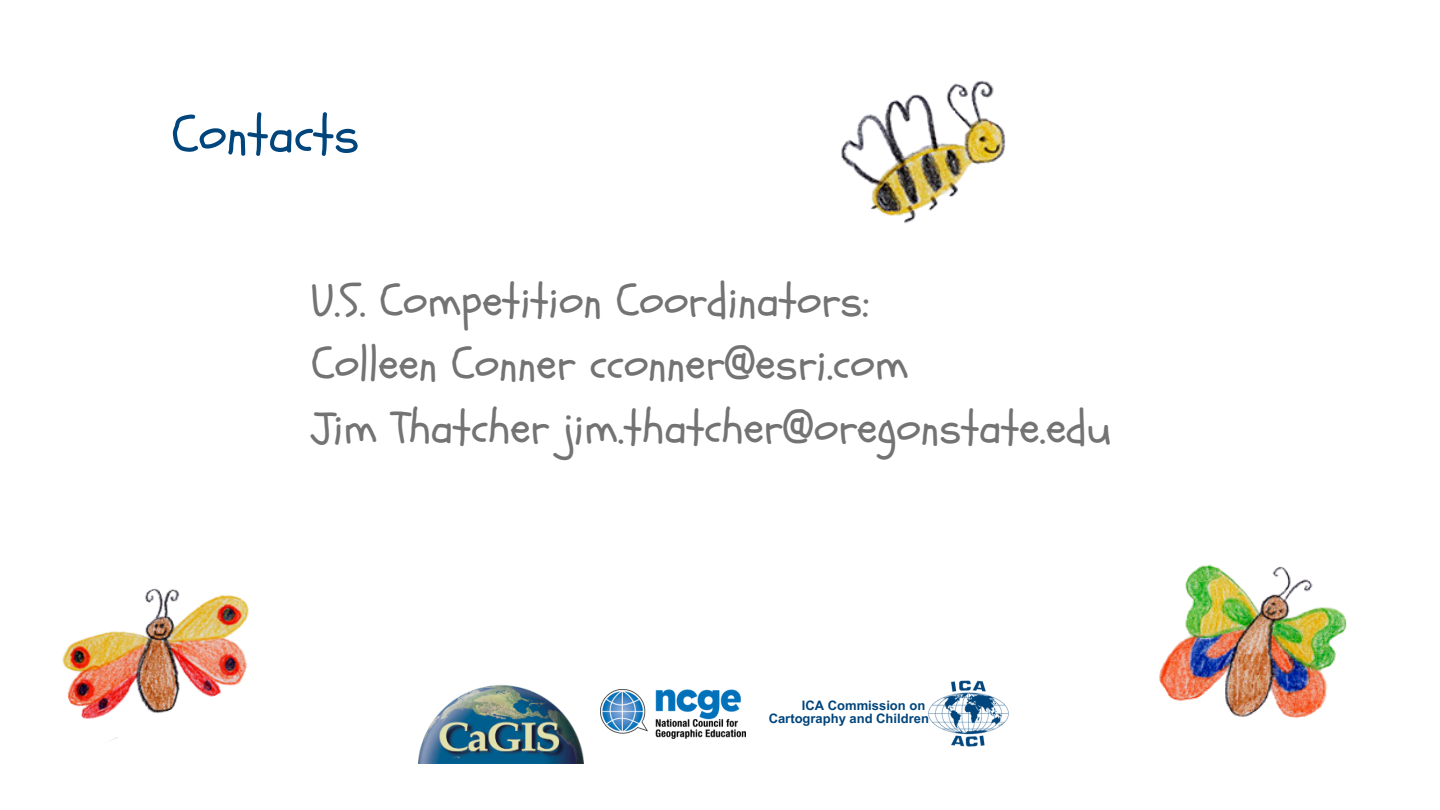
<style>
.page{position:relative;width:1440px;height:810px;background:#fff}
.page>*{position:absolute;margin:0;border:0;box-sizing:border-box;transform-origin:0 0}
.t1{font:52.8px "Schoolbell";color:#00457c}
.t2{font:46px/63.8px "Schoolbell";color:#737373}
.t3{font:700 13px "Arial MT Pro";color:#00457c}
</style>
<div class="page">
<img style="left:62px;top:588px;width:187px;height:154px">
<img style="left:841px;top:80px;width:165px;height:143px">
<img style="left:1159px;top:564px;width:188px;height:154px">
<img style="left:600px;top:690px;width:145px;height:48px">
<img style="left:929px;top:680px;width:79px;height:67px">
<img style="left:418px;top:684px;width:165px;height:79px">
<p class="t1" style="left:172px;top:100px;width:189px">Contacts</p>
<h1 class="t2" style="left:312px;top:270px;width:559px">U.S. Competition Coordinators:</h1>
<p class="t2" style="left:312px;top:333px;width:801px">Colleen Conner cconner@esri.com<br>Jim Thatcher jim.thatcher@oregonstate.edu</p>
<p class="t3" style="left:802px;top:701px;width:125px">ICA Commission on</p>
<h2 class="t3" style="left:769px;top:714px;width:162px">Cartography and Children</h2>
</div>
